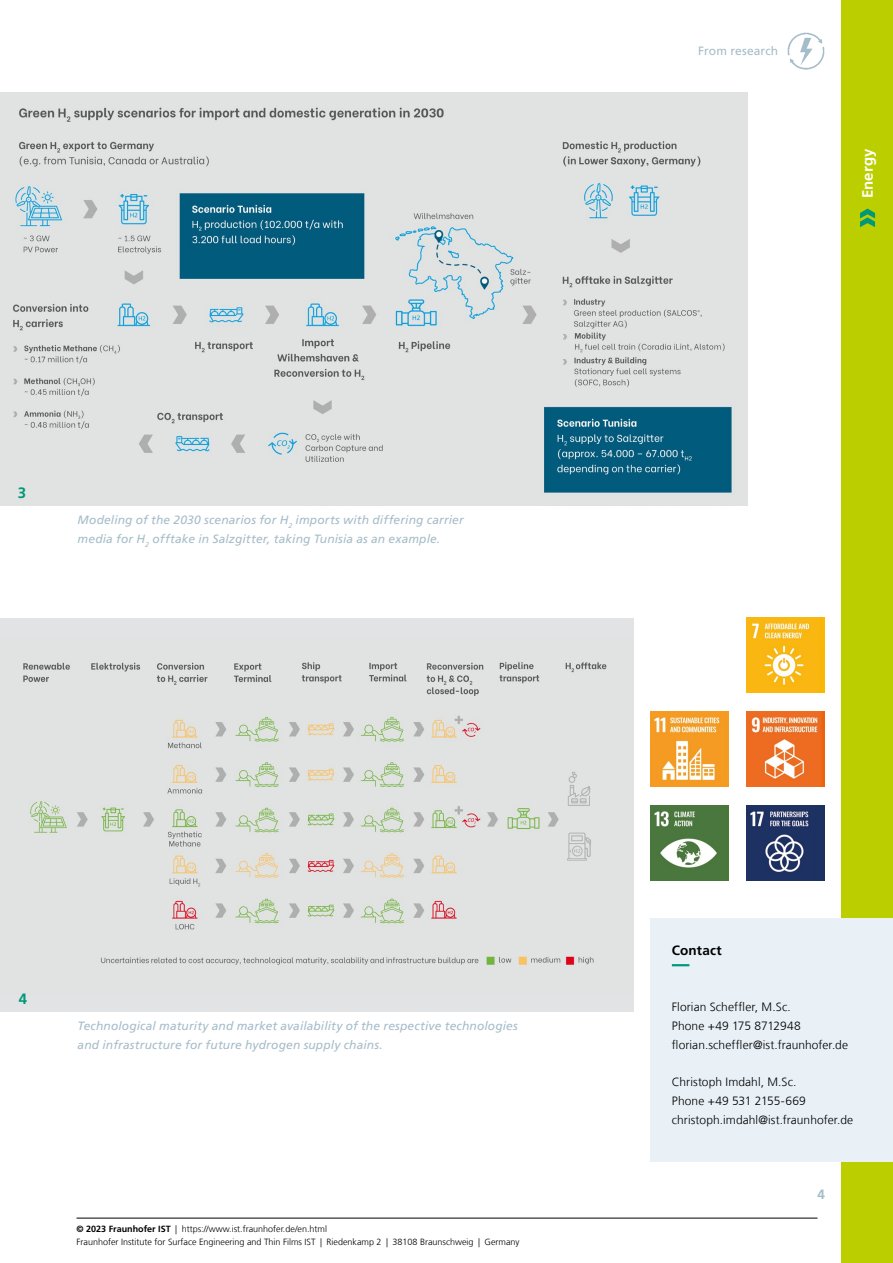
<style>
.page{position:relative;width:893px;height:1263px;background:#fff}
.page>*{position:absolute;margin:0;border:0;box-sizing:border-box;transform-origin:0 0}
.t1{font:700 15px "Frutiger LT Com";letter-spacing:.005em;color:#fff}
.t2{font:700 15px "Frutiger LT Com";color:#009878}
.t3{font:700 13.5px "Frutiger LT Com";letter-spacing:.01em;color:#000}
.t4{font:700 13.5px "Frutiger LT Com";color:#a5bcc9}
.t5{font:italic 12px/18.8px "Frutiger LT Com";letter-spacing:.015em;color:#a5bcc9}
.t6{font:300 12px/18.8px "Frutiger LT Com";letter-spacing:.005em;color:#000}
.t7{font:12px "Frutiger LT Com";letter-spacing:.01em;color:#a5bcc9}
.t8{font:300 9px/13.5px "Frutiger LT Com";color:#000}
.s1{font-weight:700}
</style>
<div class="page">
<div style="left:842px;top:0;width:51px;height:1263px;background:#bbcf00"></div>
<img style="left:787px;top:32px;width:38px;height:38px">
<div style="left:651px;top:918px;width:242px;height:243px;background:#e9f1f7"></div>
<svg style="left:672px;top:964px;width:18px;height:2px"></svg>
<div style="left:0;top:618px;width:634px;height:393px;background:#e2e3e5"></div>
<img style="left:23px;top:662px;width:584px;height:304px">
<svg style="left:860px;top:209px;width:15px;height:18px"></svg>
<hr style="left:77px;top:1218px;width:740px;height:1px;background:#000">
<div style="left:746px;top:805px;width:79px;height:75px;background:#1c3162"></div>
<img style="left:750px;top:811px;width:59px;height:61px">
<div style="left:746px;top:711px;width:79px;height:75px;background:linear-gradient(to bottom,#ec630c,#ec630c)"></div>
<img style="left:746px;top:711px;width:75px;height:75px">
<div style="left:651px;top:805px;width:78px;height:75px;background:#4a773e"></div>
<img style="left:651px;top:811px;width:68px;height:58px">
<div style="left:746px;top:618px;width:79px;height:75px;background:#fbb800"></div>
<img style="left:746px;top:618px;width:75px;height:75px">
<div style="left:651px;top:711px;width:78px;height:75px;background:#f59b22"></div>
<img style="left:654px;top:717px;width:66px;height:64px">
<img style="left:0;top:93px;width:747px;height:412px">
<p class="t2" style="left:18px;top:484px;width:10px">3</p>
<p class="t5" style="left:78px;top:510px;width:388px">Modeling of the 2030 scenarios for H<sub>2</sub> imports with differing carrier media for H<sub>2</sub> offtake in Salzgitter, taking Tunisia as an example.</p>
<p class="t7" style="left:698px;top:44px;width:82px">From research</p>
<p class="t1" style="left:859px;top:198px;width:51px;rotate:-90deg">Energy</p>
<p class="t2" style="left:19px;top:990px;width:10px">4</p>
<p class="t5" style="left:78px;top:1017px;width:442px">Technological maturity and market availability of the respective technologies and infrastructure for future hydrogen supply chains.</p>
<p class="t8" style="left:77px;top:1222px;width:445px"><span class="s1">© 2023 Fraunhofer IST</span> | https://www.ist.fraunhofer.de/en.html<br>Fraunhofer Institute for Surface Engineering and Thin Films IST | Riedenkamp 2 | 38108 Braunschweig | Germany</p>
<p class="t3" style="left:672px;top:942px;width:51px">Contact</p>
<p class="t6" style="left:672px;top:998px;width:178px">Florian Scheffler, M.Sc.<br>Phone +49 175 8712948 florian.scheffler@ist.fraunhofer.de</p>
<p class="t6" style="left:672px;top:1073px;width:183px">Christoph Imdahl, M.Sc.<br>Phone +49 531 2155-669 christoph.imdahl@ist.fraunhofer.de</p>
<p class="t4" style="left:817px;top:1186px;width:9px">4</p>
</div>
